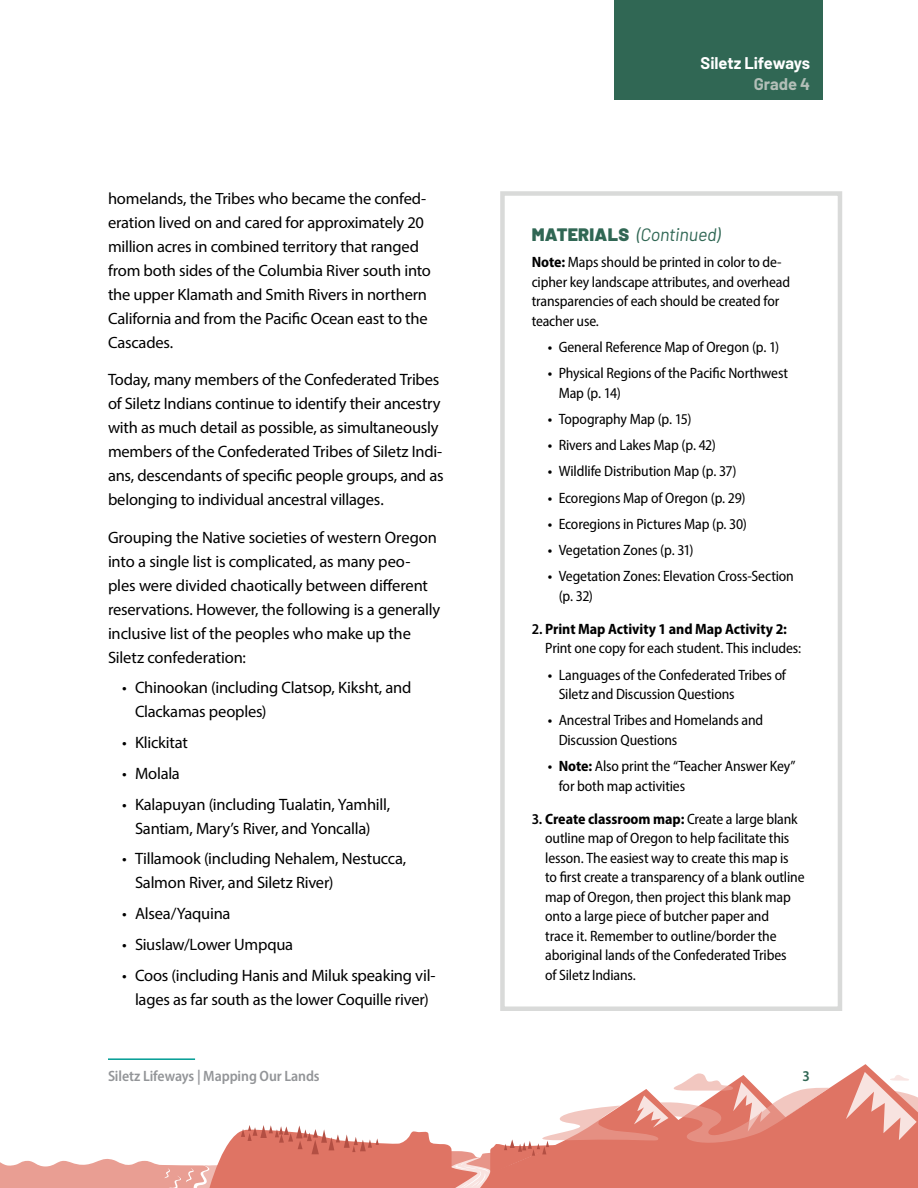
<style>
.page{position:relative;width:918px;height:1188px;background:#fff}
.page>*{position:absolute;margin:0;border:0;box-sizing:border-box;transform-origin:0 0}
.Sidebar_Header{font:italic 18px "Barlow";letter-spacing:-.01em;color:#306754}
.Body{font:16.5px/24px "Myriad Pro";letter-spacing:-.015em;color:#000}
.t1{font:700 16.5px "Barlow";letter-spacing:-.005em;color:#fff}
.t2{font:700 16.5px "Barlow";color:#b3bfb8}
.Body-2{font:16.35px/24px "Myriad Pro";letter-spacing:-.015em;color:#000}
.Sidebar_Bullets{font:semi-condensed 15px/19.5px "Myriad Pro";letter-spacing:-.01em;color:#000}
.t3{font:600 semi-condensed 15px "Myriad Pro";letter-spacing:-.005em;color:#939598}
.t4{font:600 semi-condensed 15px "Myriad Pro";color:#306754}
.s1{font-weight:900;font-style:normal}
.s2{font-weight:700}
.s3{font-weight:600}
</style>
<div class="page">
<hr style="left:108px;top:1058px;width:87px;height:2px;background:#009c94">
<svg style="left:0;top:1159px;width:205px;height:29px"></svg>
<svg style="left:205px;top:1064px;width:669px;height:124px"></svg>
<svg style="left:241px;top:1125px;width:138px;height:29px"></svg>
<svg style="left:438px;top:1072px;width:480px;height:116px"></svg>
<div style="left:615px;top:0;width:208px;height:99px;background:#306754"></div>
<div style="left:500px;top:191px;width:342px;height:820px;border:4px solid #d9dad9"></div>
<p class="Body-2" style="left:108px;top:186px;width:325px">homelands, the Tribes who became the confed&shy;eration lived on and cared for approximately 20 million acres in combined territory that ranged from both sides of the Columbia River south into the upper Klamath and Smith Rivers in northern California and from the Pacific Ocean east to the Cascades.</p>
<p class="Body" style="left:108px;top:367px;width:337px">Today, many members of the Confederated Tribes of Siletz Indians continue to identify their ancestry with as much detail as possible, as simultaneously members of the Confederated Tribes of Siletz Indi&shy;ans, descendants of specific people groups, and as belonging to individual ancestral villages.</p>
<p class="Body" style="left:108px;top:525px;width:334px">Grouping the Native societies of western Oregon into a single list is complicated, as many peo&shy;ples were divided chaotically between different reservations. However, the following is a generally inclusive list of the peoples who make up the Siletz confederation:</p>
<p class="Body" style="left:135px;top:676px;width:278px;text-indent:-13px">• Chinookan (including Clatsop, Kiksht, and<br>Clackamas peoples)</p>
<p class="Body" style="left:122px;top:730px;width:67px">• Klickitat</p>
<p class="Body" style="left:122px;top:761px;width:59px">• Molala</p>
<p class="Body" style="left:122px;top:792px;width:270px;text-align:center">• Kalapuyan (including Tualatin, Yamhill,<br>Santiam, Mary’s River, and Yoncalla)</p>
<p class="Body" style="left:135px;top:847px;width:273px;text-indent:-13px">• Tillamook (including Nehalem, Nestucca,<br>Salmon River, and Siletz River)</p>
<p class="Body" style="left:122px;top:901px;width:110px">• Alsea/Yaquina</p>
<p class="Body" style="left:122px;top:932px;width:173px">• Siuslaw/Lower Umpqua</p>
<p class="Body" style="left:122px;top:963px;width:315px;text-align:center">• Coos (including Hanis and Miluk speaking vil&shy;lages as far south as the lower Coquille river)</p>
<p class="t1" style="left:701px;top:51px;width:111px">Siletz Lifeways</p>
<p class="t2" style="left:754px;top:72px;width:58px">Grade 4</p>
<p class="Sidebar_Header" style="left:532px;top:221px;width:190px"><span class="s1">MATERIALS</span> (Continued)</p>
<p class="Sidebar_Bullets" style="left:532px;top:252px;width:260px"><span class="s2">Note:</span> Maps should be printed in color to de&shy;cipher key landscape attributes, and overhead transparencies of each should be created for teacher use.</p>
<p class="Sidebar_Bullets" style="left:548px;top:337px;width:233px"><span class="s3">•</span> General Reference Map of Oregon (p. 1)</p>
<p class="Sidebar_Bullets" style="left:559px;top:363px;width:231px;text-indent:-11px"><span class="s3">•</span> Physical Regions of the Pacific Northwest<br>Map (p. 14)</p>
<p class="Sidebar_Bullets" style="left:548px;top:409px;width:145px"><span class="s3">•</span> Topography Map (p. 15)</p>
<p class="Sidebar_Bullets" style="left:548px;top:435px;width:170px"><span class="s3">•</span> Rivers and Lakes Map (p. 42)</p>
<p class="Sidebar_Bullets" style="left:548px;top:461px;width:190px"><span class="s3">•</span> Wildlife Distribution Map (p. 37)</p>
<p class="Sidebar_Bullets" style="left:548px;top:488px;width:199px"><span class="s3">•</span> Ecoregions Map of Oregon (p. 29)</p>
<p class="Sidebar_Bullets" style="left:548px;top:514px;width:201px"><span class="s3">•</span> Ecoregions in Pictures Map (p. 30)</p>
<p class="Sidebar_Bullets" style="left:548px;top:540px;width:147px"><span class="s3">•</span> Vegetation Zones (p. 31)</p>
<p class="Sidebar_Bullets" style="left:559px;top:566px;width:237px;text-indent:-11px"><span class="s3">•</span> Vegetation Zones: Elevation Cross-Section (p. 32)</p>
<p class="Sidebar_Bullets" style="left:545px;top:619px;width:257px;text-indent:-14px"><span class="s3">2.</span> <span class="s2">Print Map Activity 1 and Map Activity 2:<br></span>Print one copy for each student. This includes:</p>
<p class="Sidebar_Bullets" style="left:559px;top:665px;width:229px;text-indent:-11px"><span class="s3">•</span> Languages of the Confederated Tribes of<br>Siletz and Discussion Questions</p>
<p class="Sidebar_Bullets" style="left:559px;top:710px;width:206px;text-indent:-11px"><span class="s3">•</span> Ancestral Tribes and Homelands and<br>Discussion Questions</p>
<p class="Sidebar_Bullets" style="left:559px;top:756px;width:238px;text-indent:-11px"><span class="s3">•</span> <span class="s2">Note:</span> Also print the “Teacher Answer Key” for both map activities</p>
<p class="Sidebar_Bullets" style="left:545px;top:809px;width:261px;text-indent:-14px"><span class="s3">3.</span> <span class="s2">Create classroom map:</span> Create a large blank outline map of Oregon to help facilitate this lesson. The easiest way to create this map is<br>to first create a transparency of a blank outline map of Oregon, then project this blank map onto a large piece of butcher paper and<br>trace it. Remember to outline/border the aboriginal lands of the Confederated Tribes<br>of Siletz Indians.</p>
<p class="t3" style="left:108px;top:1066px;width:213px">Siletz Lifeways | Mapping Our Lands</p>
<p class="t4" style="left:803px;top:1066px;width:9px">3</p>
</div>
